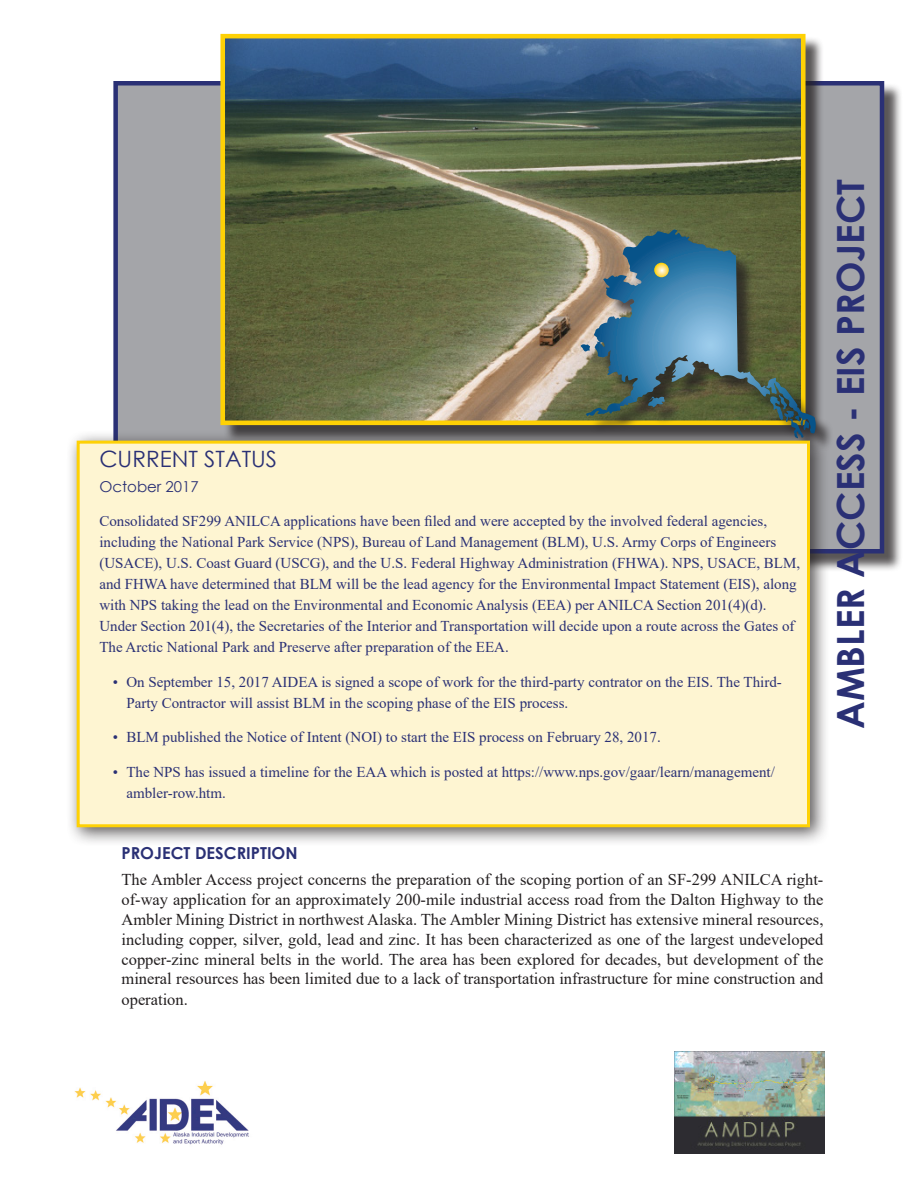
<style>
.page{position:relative;width:918px;height:1188px;background:#fff}
.page>*{position:absolute;margin:0;border:0;box-sizing:border-box;transform-origin:0 0}
.Project_title{font:700 37.5px "Century Gothic";color:#2a3075}
.Current_status_heade{font:22.5px "Century Gothic";color:#2a3075}
.subtitile{font:16.5px/20px "Times New Roman";color:#231f20;text-align:justify}
.subtitile-2{font:700 16.5px "Century Gothic";color:#2a3075}
.Current_status_copy{font:15px/21px "Times New Roman";color:#2a3075}
.Current_Status_date{font:15px "Century Gothic";color:#2a3075}
</style>
<div class="page">
<div style="left:116px;top:83px;width:787px;height:489px;background:#231f20;opacity:.75"></div>
<div style="left:113px;top:81px;width:771px;height:473px;background:#a4a5a9;border:4px solid #2a3075"></div>
<img style="left:74px;top:1081px;width:175px;height:64px">
<img style="left:675px;top:1052px;width:149px;height:101px">
<div style="left:223px;top:36px;width:601px;height:408px;background:#231f20;opacity:.75"></div>
<img style="left:226px;top:40px;width:574px;height:379px">
<div style="left:220px;top:34px;width:586px;height:391px;border:5px solid #fed105"></div>
<div style="left:584px;top:233px;width:250px;height:223px;background:#231f20;opacity:.75"></div>
<svg style="left:603px;top:230px;width:71px;height:66px;background:#4c7389"></svg>
<svg style="left:654px;top:263px;width:15px;height:14px"></svg>
<div style="left:66px;top:430px;width:764px;height:417px;background:#231f20;opacity:.75"></div>
<div style="left:77px;top:441px;width:733px;height:386px;background:#fef5d2;border:3px solid #fed105"></div>
<p class="Current_status_heade" style="left:99px;top:443px;width:179px">CURRENT STATUS</p>
<p class="Current_Status_date" style="left:99px;top:476px;width:101px">October 2017</p>
<p class="Current_status_copy" style="left:99px;top:510px;width:702px">Consolidated SF299 ANILCA applications have been filed and were accepted by the involved federal agencies, including the National Park Service (NPS), Bureau of Land Management (BLM), U.S. Army Corps of Engineers (USACE), U.S. Coast Guard (USCG), and the U.S. Federal Highway Administration (FHWA). NPS, USACE, BLM, and FHWA have determined that BLM will be the lead agency for the Environmental Impact Statement (EIS), along with NPS taking the lead on the Environmental and Economic Analysis (EEA) per ANILCA Section 201(4)(d).<br>Under Section 201(4), the Secretaries of the Interior and Transportation will decide upon a route across the Gates of The Arctic National Park and Preserve after preparation of the EEA.</p>
<p class="Current_status_copy" style="left:126px;top:671px;width:657px;text-indent:-14px">• On September 15, 2017 AIDEA is signed a scope of work for the third-party contrator on the EIS. The Third-<br>Party Contractor will assist BLM in the scoping phase of the EIS process.</p>
<p class="Current_status_copy" style="left:113px;top:726px;width:550px">• BLM published the Notice of Intent (NOI) to start the EIS process on February 28, 2017.</p>
<p class="Current_status_copy" style="left:126px;top:761px;width:650px;text-indent:-14px">• The NPS has issued a timeline for the EAA which is posted at https://www.nps.gov/gaar/learn/management/ ambler-row.htm.</p>
<p class="Project_title" style="left:822px;top:729px;width:551px;rotate:-90deg">AMBLER ACCESS - EIS PROJECT</p>
<p class="subtitile-2" style="left:122px;top:840px;width:178px">PROJECT DESCRIPTION</p>
<p class="subtitile" style="left:122px;top:869px;width:704px">The Ambler Access project concerns the preparation of the scoping portion of an SF-299 ANILCA right&shy;of-way application for an approximately 200-mile industrial access road from the Dalton Highway to the Ambler Mining District in northwest Alaska. The Ambler Mining District has extensive mineral resources, including copper, silver, gold, lead and zinc. It has been characterized as one of the largest undeveloped copper-zinc mineral belts in the world. The area has been explored for decades, but development of the mineral resources has been limited due to a lack of transportation infrastructure for mine construction and operation.</p>
</div>
